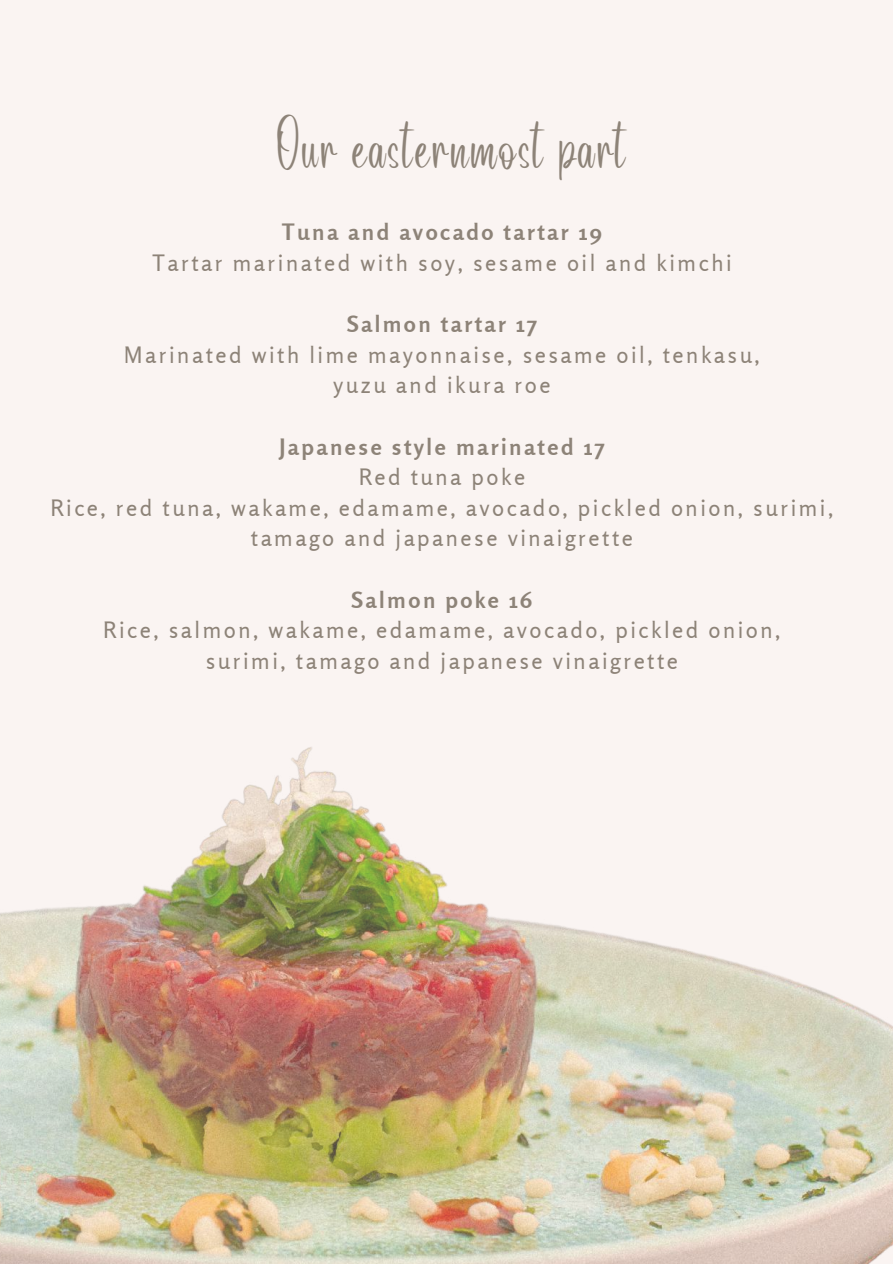
<style>
.page{position:relative;width:893px;height:1264px;background:#fff}
.page>*{position:absolute;margin:0;border:0;box-sizing:border-box;transform-origin:0 0}
.t1{font:42.15px "Lovely";letter-spacing:.07em;color:#8d8378}
.t2{font:22.5px/30.6px "Rosario";letter-spacing:.11em;color:#8d8378;text-align:center}
.t3{font:700 22.5px "Rosario";letter-spacing:.11em;color:#8d8378}
</style>
<div class="page">
<div style="left:0;top:0;width:892px;height:1263px;background:#faf4f2"></div>
<img style="left:0;top:747px;width:892px;height:516px">
<h1 class="t1" style="left:277px;top:97px;width:350px">Our easternmost part</h1>
<p class="t3" style="left:282px;top:218px;width:321px">Tuna and avocado tartar 19</p>
<p class="t2" style="left:152px;top:247px;width:581px">Tartar marinated with soy, sesame oil and kimchi</p>
<p class="t3" style="left:347px;top:310px;width:191px">Salmon tartar 17</p>
<p class="t2" style="left:124px;top:339px;width:637px">Marinated with lime mayonnaise, sesame oil, tenkasu, yuzu and ikura roe</p>
<p class="t3" style="left:279px;top:432px;width:326px">Japanese style marinated 17</p>
<p class="t2" style="left:50px;top:461px;width:784px">Red tuna poke<br>Rice, red tuna, wakame, edamame, avocado, pickled onion, surimi, tamago and japanese vinaigrette</p>
<p class="t3" style="left:351px;top:585px;width:182px">Salmon poke 16</p>
<p class="t2" style="left:103px;top:614px;width:678px">Rice, salmon, wakame, edamame, avocado, pickled onion, surimi, tamago and japanese vinaigrette</p>
</div>
